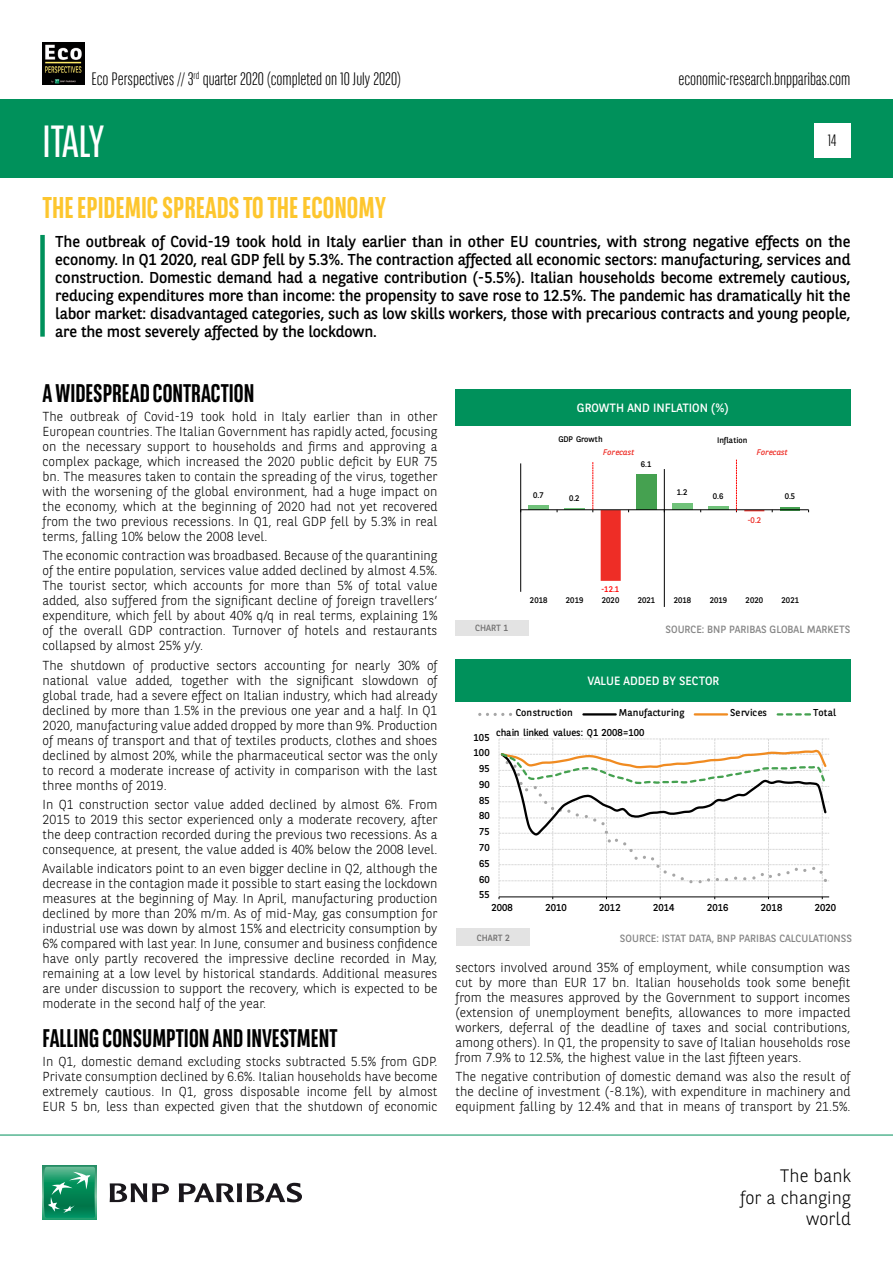
<style>
.page{position:relative;width:893px;height:1263px;background:#fff}
.page>*{position:absolute;margin:0;border:0;box-sizing:border-box;transform-origin:0 0}
.t1{font:45px "BNPP Sans Condensed";letter-spacing:-.025em;color:#fff}
.t2{font:700 30px "BNPP Sans Condensed";color:#fdc62e}
.t3{font:700 25.5px "BNPP Sans Condensed";color:#000}
.t4{font:300 18px "BNPP Sans Condensed";color:#000}
.t5{font:300 18px/21.6px "BNPP Sans";color:#000;text-align:right}
.t6{font:300 16.5px "BNPP Sans Condensed";color:#000}
.t7{font:15.75px/18px "BNPP Sans";letter-spacing:-.01em;color:#000;text-align:justify}
.t8{font:300 13.05px/15px "BNPP Sans";color:#000;text-align:justify}
.t9{font:12px "BNPP Sans";color:#fff}
.t10{font:10.5px "BNPP Sans";color:#878787}
.t11{font:9.9px "BNPP Sans";letter-spacing:.01em;color:#000}
.t12{font:9px "BNPP Sans";color:#706f6f}
.t13{font:8.1px "BNPP Sans";letter-spacing:.01em;color:#000}
.t14{font:italic 8.1px "BNPP Sans";letter-spacing:.015em;color:#ee2d26}
.t15{font:8.1px "BNPP Sans";letter-spacing:-.02em;color:#000}
.t16{font:8.1px "BNPP Sans";color:#f00}
.t17{font:8.1px "BNPP Sans";color:#ee2d26}
</style>
<div class="page">
<img style="left:43px;top:43px;width:42px;height:42px">
<div style="left:1px;top:99px;width:892px;height:78px;background:#00915b"></div>
<svg style="left:43px;top:1166px;width:53px;height:53px"></svg>
<svg style="left:44px;top:1167px;width:51px;height:51px;background:#26996e"></svg>
<svg style="left:110px;top:1183px;width:59px;height:19px"></svg>
<svg style="left:179px;top:1183px;width:123px;height:19px"></svg>
<hr style="left:0;top:1135px;width:893px;height:1px;background:#00915b">
<div style="left:814px;top:123px;width:36px;height:34px;background:#fff"></div>
<div style="left:40px;top:235px;width:5px;height:102px;background:#00915b"></div>
<hr style="left:528px;top:506px;width:21px;height:4px;background:#70c27a">
<hr style="left:781px;top:507px;width:19px;height:3px;background:#45a150">
<hr style="left:520px;top:463px;width:1px;height:129px;background:#000">
<hr style="left:521px;top:509px;width:288px;height:1px;background:#000">
<svg style="left:592px;top:462px;width:1px;height:50px"></svg>
<svg style="left:601px;top:460px;width:163px;height:121px"></svg>
<hr style="left:664px;top:469px;width:1px;height:138px;background:#000">
<div style="left:455px;top:389px;width:395px;height:36px;background:#00915b"></div>
<div style="left:455px;top:620px;width:73px;height:16px;background:#e3e3e3"></div>
<svg style="left:499px;top:738px;width:330px;height:161px"></svg>
<svg style="left:480px;top:713px;width:32px;height:3px"></svg>
<hr style="left:583px;top:713px;width:33px;height:2px;background:#000">
<hr style="left:695px;top:713px;width:32px;height:2px;background:#f08b21">
<svg style="left:778px;top:713px;width:32px;height:2px"></svg>
<div style="left:456px;top:660px;width:395px;height:42px;background:#00915b"></div>
<div style="left:457px;top:928px;width:73px;height:18px;background:#e3e3e3"></div>
<h3 class="t4" style="left:91px;top:67px;width:311px">Eco Perspectives // 3<sup>rd</sup> quarter 2020 (completed on 10 July 2020)</h3>
<h1 class="t1" style="left:43px;top:113px;width:63px">ITALY</h1>
<h2 class="t2" style="left:43px;top:190px;width:345px">THE EPIDEMIC SPREADS TO THE ECONOMY</h2>
<h3 class="t4" style="left:678px;top:67px;width:174px">economic-research.bnpparibas.com</h3>
<p class="t6" style="left:828px;top:130px;width:10px">14</p>
<p class="t7" style="left:55px;top:232px;width:797px">The outbreak of Covid-19 took hold in Italy earlier than in other EU countries, with strong negative effects on the economy. In Q1 2020, real GDP fell by 5.3%. The contraction affected all economic sectors: manufacturing, services and construction. Domestic demand had a negative contribution (-5.5%). Italian households become extremely cautious, reducing expenditures more than income: the propensity to save rose to 12.5%. The pandemic has dramatically hit the labor market: disadvantaged categories, such as low skills workers, those with precarious contracts and young people, are the most severely affected by the lockdown.</p>
<h3 class="t3" style="left:43px;top:378px;width:213px">A WIDESPREAD CONTRACTION</h3>
<p class="t8" style="left:43px;top:408px;width:396px">The outbreak of Covid-19 took hold in Italy earlier than in other European countries. The Italian Government has rapidly acted, focusing on the necessary support to households and firms and approving a complex package, which increased the 2020 public deficit by EUR 75 bn. The measures taken to contain the spreading of the virus, together with the worsening of the global environment, had a huge impact on the economy, which at the beginning of 2020 had not yet recovered from the two previous recessions. In Q1, real GDP fell by 5.3% in real terms, falling 10% below the 2008 level.</p>
<p class="t8" style="left:43px;top:548px;width:396px">The economic contraction was broadbased. Because of the quarantining of the entire population, services value added declined by almost 4.5%.<br>The tourist sector, which accounts for more than 5% of total value added, also suffered from the significant decline of foreign travellers’ expenditure, which fell by about 40% q/q in real terms, explaining 1% of the overall GDP contraction. Turnover of hotels and restaurants collapsed by almost 25% y/y.</p>
<p class="t8" style="left:43px;top:657px;width:396px">The shutdown of productive sectors accounting for nearly 30% of national value added, together with the significant slowdown of global trade, had a severe effect on Italian industry, which had already declined by more than 1.5% in the previous one year and a half. In Q1<br>2020, manufacturing value added dropped by more than 9%. Production of means of transport and that of textiles products, clothes and shoes declined by almost 20%, while the pharmaceutical sector was the only to record a moderate increase of activity in comparison with the last three months of 2019.</p>
<p class="t8" style="left:43px;top:796px;width:396px">In Q1 construction sector value added declined by almost 6%. From 2015 to 2019 this sector experienced only a moderate recovery, after the deep contraction recorded during the previous two recessions. As a consequence, at present, the value added is 40% below the 2008 level.</p>
<p class="t8" style="left:43px;top:860px;width:396px">Available indicators point to an even bigger decline in Q2, although the decrease in the contagion made it possible to start easing the lockdown measures at the beginning of May. In April, manufacturing production declined by more than 20% m/m. As of mid-May, gas consumption for industrial use was down by almost 15% and electricity consumption by 6% compared with last year. In June, consumer and business confidence have only partly recovered the impressive decline recorded in May, remaining at a low level by historical standards. Additional measures are under discussion to support the recovery, which is expected to be moderate in the second half of the year.</p>
<h3 class="t3" style="left:43px;top:1023px;width:296px">FALLING CONSUMPTION AND INVESTMENT</h3>
<p class="t8" style="left:43px;top:1053px;width:396px">In Q1, domestic demand excluding stocks subtracted 5.5% from GDP.<br>Private consumption declined by 6.6%. Italian households have become extremely cautious. In Q1, gross disposable income fell by almost EUR 5 bn, less than expected given that the shutdown of economic</p>
<p class="t9" style="left:577px;top:399px;width:153px">GROWTH AND INFLATION (%)</p>
<p class="t15" style="left:558px;top:434px;width:46px">GDP Growth</p>
<p class="t13" style="left:717px;top:434px;width:32px">Inflation</p>
<p class="t14" style="left:603px;top:447px;width:33px">Forecast</p>
<p class="t14" style="left:757px;top:447px;width:33px">Forecast</p>
<p class="t13" style="left:533px;top:490px;width:12px">0.7</p>
<p class="t13" style="left:569px;top:493px;width:12px">0.2</p>
<p class="t13" style="left:641px;top:458px;width:12px">6.1</p>
<p class="t16" style="left:601px;top:584px;width:20px">-12.1</p>
<p class="t13" style="left:677px;top:487px;width:12px">1.2</p>
<p class="t13" style="left:713px;top:490px;width:12px">0.6</p>
<p class="t17" style="left:747px;top:514px;width:15px">-0.2</p>
<p class="t13" style="left:785px;top:491px;width:12px">0.5</p>
<p class="t13" style="left:530px;top:595px;width:19px">2018</p>
<p class="t13" style="left:566px;top:595px;width:19px">2019</p>
<p class="t13" style="left:602px;top:595px;width:19px">2020</p>
<p class="t13" style="left:638px;top:595px;width:19px">2021</p>
<p class="t13" style="left:674px;top:595px;width:19px">2018</p>
<p class="t13" style="left:710px;top:595px;width:19px">2019</p>
<p class="t13" style="left:746px;top:595px;width:19px">2020</p>
<p class="t13" style="left:782px;top:595px;width:19px">2021</p>
<p class="t12" style="left:475px;top:622px;width:35px">CHART 1</p>
<p class="t10" style="left:665px;top:622px;width:186px">SOURCE: BNP PARIBAS GLOBAL MARKETS</p>
<p class="t9" style="left:587px;top:673px;width:133px">VALUE ADDED BY SECTOR</p>
<p class="t11" style="left:516px;top:706px;width:59px">Construction</p>
<p class="t11" style="left:619px;top:706px;width:67px">Manufacturing</p>
<p class="t11" style="left:730px;top:706px;width:38px">Services</p>
<p class="t11" style="left:813px;top:706px;width:24px">Total</p>
<p class="t11" style="left:496px;top:725px;width:150px">chain linked values: Q1 2008=100</p>
<p class="t11" style="left:474px;top:730px;width:18px">105</p>
<p class="t11" style="left:474px;top:746px;width:18px">100</p>
<p class="t11" style="left:479px;top:762px;width:12px">95</p>
<p class="t11" style="left:479px;top:778px;width:12px">90</p>
<p class="t11" style="left:479px;top:793px;width:12px">85</p>
<p class="t11" style="left:479px;top:809px;width:12px">80</p>
<p class="t11" style="left:479px;top:825px;width:12px">75</p>
<p class="t11" style="left:479px;top:841px;width:12px">70</p>
<p class="t11" style="left:479px;top:856px;width:12px">65</p>
<p class="t11" style="left:479px;top:872px;width:12px">60</p>
<p class="t11" style="left:479px;top:888px;width:12px">55</p>
<p class="t11" style="left:491px;top:901px;width:23px">2008</p>
<p class="t11" style="left:545px;top:901px;width:23px">2010</p>
<p class="t11" style="left:599px;top:901px;width:23px">2012</p>
<p class="t11" style="left:653px;top:901px;width:23px">2014</p>
<p class="t11" style="left:707px;top:901px;width:23px">2016</p>
<p class="t11" style="left:761px;top:901px;width:23px">2018</p>
<p class="t11" style="left:815px;top:901px;width:23px">2020</p>
<p class="t12" style="left:477px;top:931px;width:35px">CHART 2</p>
<p class="t10" style="left:620px;top:931px;width:234px">SOURCE: ISTAT DATA, BNP PARIBAS CALCULATIONSS</p>
<p class="t8" style="left:455px;top:959px;width:396px">sectors involved around 35% of employment, while consumption was cut by more than EUR 17 bn. Italian households took some benefit from the measures approved by the Government to support incomes (extension of unemployment benefits, allowances to more impacted workers, deferral of the deadline of taxes and social contributions, among others). In Q1, the propensity to save of Italian households rose from 7.9% to 12.5%, the highest value in the last fifteen years.</p>
<p class="t8" style="left:455px;top:1068px;width:396px">The negative contribution of domestic demand was also the result of the decline of investment (-8.1%), with expenditure in machinery and equipment falling by 12.4% and that in means of transport by 21.5%.</p>
<h3 class="t5" style="left:740px;top:1164px;width:112px">The bank<br>for a changing world</h3>
</div>
